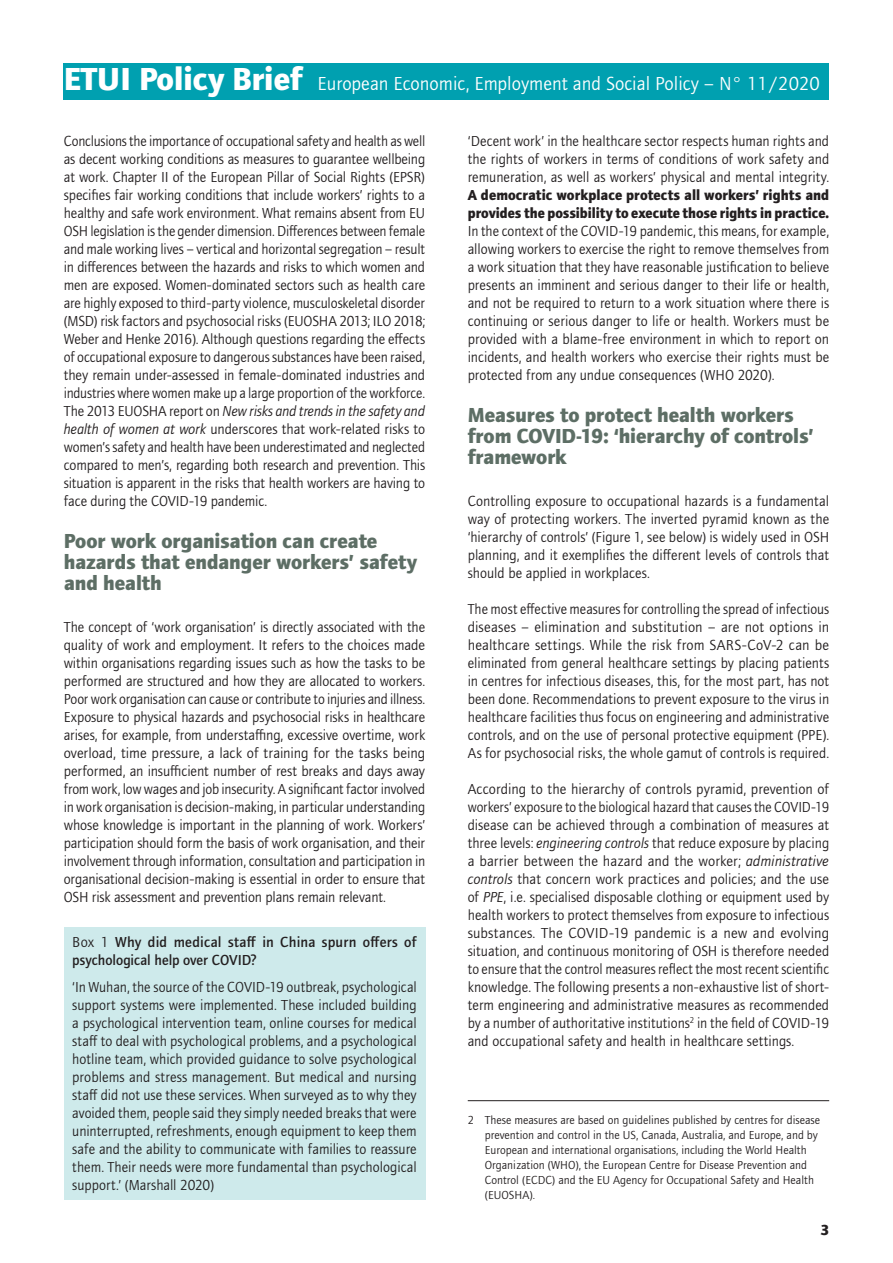
<style>
.page{position:relative;width:893px;height:1263px;background:#fff}
.page>*{position:absolute;margin:0;border:0;box-sizing:border-box;transform-origin:0 0}
.t1{font:700 21px/21px "Foundry Journal";letter-spacing:-.005em;color:#5d6e65}
.t2{font:19.5px "Foundry Journal";color:#fff}
.t3{font:15px/18px "Foundry Journal";color:#231f20;text-align:justify}
.t4{font:15px/18px "Foundry Journal";color:#231f20;text-align:justify;scale:.95 1}
.t5{font:15px/18px "Foundry Journal";color:#231f20;text-align:justify;scale:.96 1}
.t6{font:700 15px/18px "Foundry Journal";color:#231f20}
.t7{font:500 15px/18px "Foundry Journal";letter-spacing:.005em;color:#231f20}
.t8{font:12px/15px "Foundry Journal";color:#231f20}
.s1{font-weight:700;font-size:33px}
.s2{font-style:italic}
.s3{font-weight:400}
</style>
<div class="page">
<div style="left:64px;top:64px;width:765px;height:36px;background:#00a0b0"></div>
<hr style="left:468px;top:1100px;width:361px;height:1px;background:#231f20">
<div style="left:64px;top:927px;width:361px;height:272px;background:#ceeaeb"></div>
<h2 class="t2" style="left:64px;top:73px;width:758px"><span class="s1">ETUI Policy Brief</span> European Economic, Employment and Social Policy – N° 11/2020</h2>
<p class="t3" style="left:468px;top:132px;width:363px">‘Decent work’ in the healthcare sector respects human rights and the rights of workers in terms of conditions of work safety and remuneration, as well as workers’ physical and mental integrity.</p>
<p class="t6" style="left:468px;top:186px;width:363px">A democratic workplace protects all workers’ rights and provides the possibility to execute those rights in practice.</p>
<p class="t5" style="left:468px;top:222px;width:378px">In the context of the COVID-19 pandemic, this means, for example, allowing workers to exercise the right to remove themselves from a work situation that they have reasonable justification to believe presents an imminent and serious danger to their life or health, and not be required to return to a work situation where there is continuing or serious danger to life or health. Workers must be provided with a blame-free environment in which to report on incidents, and health workers who exercise their rights must be protected from any undue consequences (WHO 2020).</p>
<h1 class="t1" style="left:468px;top:404px;width:347px">Measures to protect health workers from COVID-19: ‘hierarchy of controls’ framework</h1>
<p class="t3" style="left:468px;top:492px;width:363px">Controlling exposure to occupational hazards is a fundamental way of protecting workers. The inverted pyramid known as the ‘hierarchy of controls’ (Figure 1, see below) is widely used in OSH planning, and it exemplifies the different levels of controls that should be applied in workplaces.</p>
<p class="t4" style="left:468px;top:600px;width:382px">The most effective measures for controlling the spread of infectious diseases – elimination and substitution – are not options in healthcare settings. While the risk from SARS-CoV-2 can be eliminated from general healthcare settings by placing patients in centres for infectious diseases, this, for the most part, has not been done. Recommendations to prevent exposure to the virus in healthcare facilities thus focus on engineering and administrative controls, and on the use of personal protective equipment (PPE).<br>As for psychosocial risks, the whole gamut of controls is required.</p>
<p class="t3" style="left:468px;top:780px;width:363px">According to the hierarchy of controls pyramid, prevention of workers’ exposure to the biological hazard that causes the COVID-19 disease can be achieved through a combination of measures at three levels: <span class="s2">engineering controls</span> that reduce exposure by placing a barrier between the hazard and the worker; <span class="s2">administrative controls</span> that concern work practices and policies; and the use of <span class="s2">PPE</span>, i.e. specialised disposable clothing or equipment used by health workers to protect themselves from exposure to infectious substances. The COVID-19 pandemic is a new and evolving situation, and continuous monitoring of OSH is therefore needed to ensure that the control measures reflect the most recent scientific knowledge. The following presents a non-exhaustive list of short&shy;term engineering and administrative measures as recommended by a number of authoritative institutions<sup>2</sup> in the field of COVID-19 and occupational safety and health in healthcare settings.</p>
<p class="t4" style="left:64px;top:132px;width:382px">Conclusions the importance of occupational safety and health as well as decent working conditions as measures to guarantee wellbeing at work. Chapter II of the European Pillar of Social Rights (EPSR) specifies fair working conditions that include workers’ rights to a healthy and safe work environment. What remains absent from EU OSH legislation is the gender dimension. Differences between female and male working lives – vertical and horizontal segregation – result in differences between the hazards and risks to which women and men are exposed. Women-dominated sectors such as health care are highly exposed to third-party violence, musculoskeletal disorder (MSD) risk factors and psychosocial risks (EUOSHA 2013; ILO 2018; Weber and Henke 2016). Although questions regarding the effects of occupational exposure to dangerous substances have been raised, they remain under-assessed in female-dominated industries and industries where women make up a large proportion of the workforce.<br>The 2013 EUOSHA report on <span class="s2">New risks and trends in the safety and health of women at work</span> underscores that work-related risks to women’s safety and health have been underestimated and neglected compared to men’s, regarding both research and prevention. This situation is apparent in the risks that health workers are having to face during the COVID-19 pandemic.</p>
<h1 class="t1" style="left:64px;top:530px;width:355px">Poor work organisation can create hazards that endanger workers’ safety and health</h1>
<p class="t3" style="left:64px;top:618px;width:363px">The concept of ‘work organisation’ is directly associated with the quality of work and employment. It refers to the choices made within organisations regarding issues such as how the tasks to be performed are structured and how they are allocated to workers.<br>Poor work organisation can cause or contribute to injuries and illness.<br>Exposure to physical hazards and psychosocial risks in healthcare arises, for example, from understaffing, excessive overtime, work overload, time pressure, a lack of training for the tasks being performed, an insufficient number of rest breaks and days away from work, low wages and job insecurity. A significant factor involved in work organisation is decision-making, in particular understanding whose knowledge is important in the planning of work. Workers’ participation should form the basis of work organisation, and their involvement through information, consultation and participation in organisational decision-making is essential in order to ensure that OSH risk assessment and prevention plans remain relevant.</p>
<p class="t7" style="left:72px;top:933px;width:346px"><span class="s3">Box 1</span> Why did medical staff in China spurn offers of psychological help over COVID?</p>
<p class="t5" style="left:72px;top:978px;width:360px">‘In Wuhan, the source of the COVID-19 outbreak, psychological support systems were implemented. These included building a psychological intervention team, online courses for medical staff to deal with psychological problems, and a psychological hotline team, which provided guidance to solve psychological problems and stress management. But medical and nursing staff did not use these services. When surveyed as to why they avoided them, people said they simply needed breaks that were uninterrupted, refreshments, enough equipment to keep them safe and the ability to communicate with families to reassure them. Their needs were more fundamental than psychological support.’ (Marshall 2020)</p>
<p class="t8" style="left:485px;top:1113px;width:337px;text-indent:-17px">2 These measures are based on guidelines published by centres for disease prevention and control in the US, Canada, Australia, and Europe, and by European and international organisations, including the World Health Organization (WHO), the European Centre for Disease Prevention and Control (ECDC) and the EU Agency for Occupational Safety and Health (EUOSHA).</p>
<p class="t6" style="left:820px;top:1221px;width:10px">3</p>
</div>
